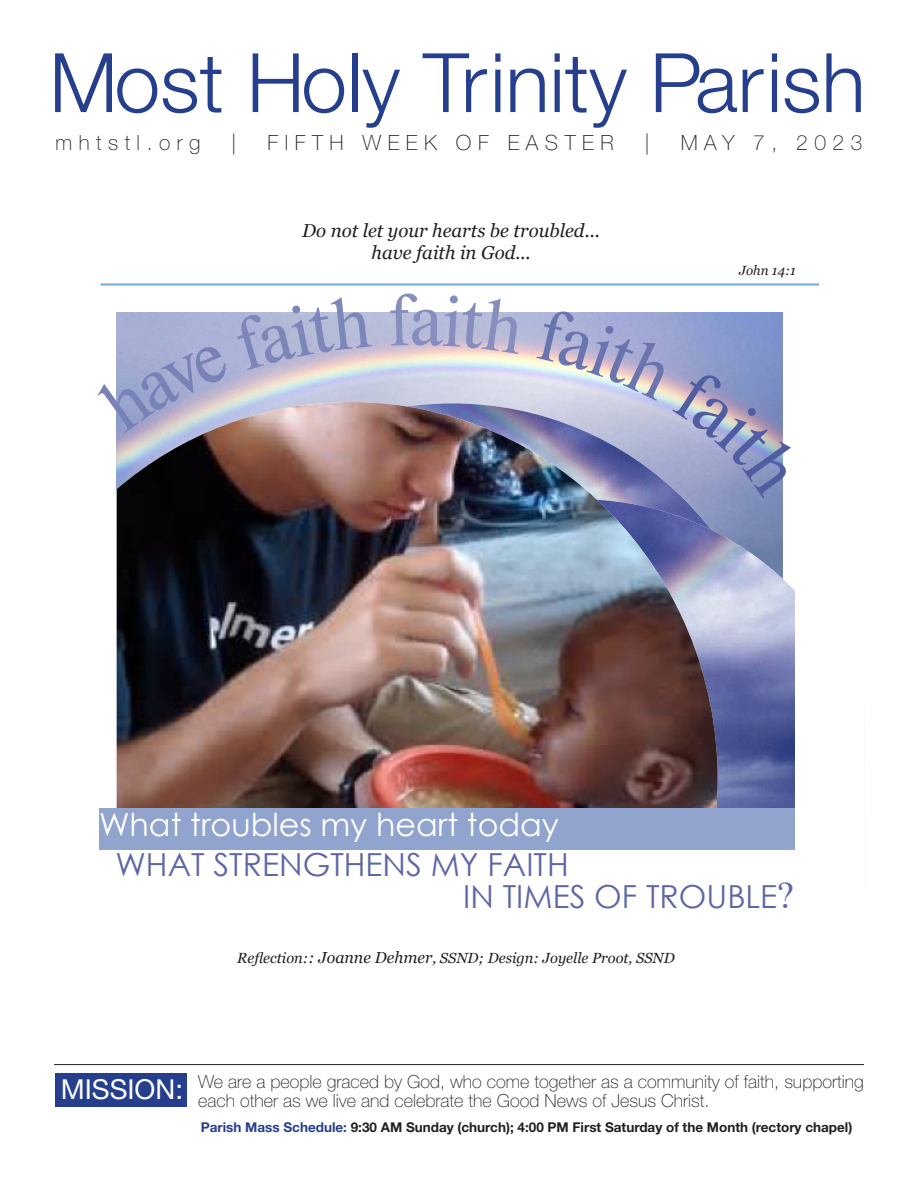
<style>
.page{position:relative;width:918px;height:1188px;background:#fff}
.page>*{position:absolute;margin:0;border:0;box-sizing:border-box;transform-origin:0 0}
.t1{font:300 82.2px "Helvetica Neue";color:#253f8e}
.t2{font:31.8px/40.2px "Century Gothic";color:#fff;text-align:center}
.t3{font:31.8px "Century Gothic";color:#5d67a5}
.t4{font:27.45px "Helvetica Neue";color:#fff}
.t5{font:100 21px "Helvetica Neue";letter-spacing:.31em;color:#231f20}
.t6{font:italic 18.75px/21.8px "Georgia";color:#231f20;text-align:center}
.t7{font:100 18px "Helvetica Neue";color:#231f20}
.t8{font:italic 14.7px "Georgia";color:#231f20}
.t9{font:700 13.5px "Helvetica Neue";color:#231f20}
.t10{font:italic 13.35px "Georgia";color:#231f20}
.s1{color:#5d67a5}
.s2{font-family:"Times New Roman";font-size:38.1px}
.s3{font-size:16.05px}
.s4{color:#253f8e}
</style>
<div class="page">
<div style="left:55px;top:1074px;width:132px;height:33px;background:#253f8e"></div>
<hr style="left:54px;top:1064px;width:810px;height:1px;background:#231f20">
<hr style="left:101px;top:283px;width:718px;height:3px;background:#7cacdd">
<img style="left:718px;top:499px;width:77px;height:310px">
<img style="left:117px;top:402px;width:601px;height:407px">
<div style="left:99px;top:809px;width:696px;height:41px;background:#91a4ce"></div>
<svg style="left:116px;top:312px;width:256px;height:121px;background:#b9b8d0"></svg>
<svg style="left:390px;top:312px;width:136px;height:42px;background:#c3bed6"></svg>
<img style="left:537px;top:312px;width:246px;height:186px">
<p class="t1" style="left:49px;top:33px;width:818px">Most Holy Trinity Parish</p>
<p class="t5" style="left:56px;top:131px;width:146px">mhtstl.org</p>
<p class="t5" style="left:232px;top:131px;width:6px">|</p>
<p class="t5" style="left:268px;top:131px;width:348px">FIFTH WEEK OF EASTER</p>
<p class="t5" style="left:645px;top:131px;width:6px">|</p>
<p class="t5" style="left:681px;top:131px;width:183px">MAY 7, 2023</p>
<p class="t6" style="left:302px;top:220px;width:299px">Do not let your hearts be troubled... have faith in God...</p>
<p class="t10" style="left:739px;top:262px;width:58px">John 14:1</p>
<p class="t2" style="left:99px;top:804px;width:471px">WHAT TROUBLES MY HEART TODAY<br><span class="s1">WHAT STRENGTHENS MY FAITH</span></p>
<p class="t3" style="left:463px;top:874px;width:332px">IN TIMES OF TROUBLE<span class="s2">?</span></p>
<p class="t8" style="left:237px;top:949px;width:439px">Reflection:<span class="s3">: Joanne Dehmer</span>, SSND; Design: Joyelle Proot, SSND</p>
<p class="t4" style="left:61px;top:1073px;width:124px">MISSION:</p>
<p class="t7" style="left:198px;top:1071px;width:667px">We are a people graced by God, who come together as a community of faith, supporting</p>
<p class="t7" style="left:198px;top:1091px;width:513px">each other as we live and celebrate the Good News of Jesus Christ.</p>
<p class="t9" style="left:201px;top:1119px;width:653px"><span class="s4">Parish Mass Schedule:</span> 9:30 AM Sunday (church); 4:00 PM First Saturday of the Month (rectory chapel)</p>
</div>
